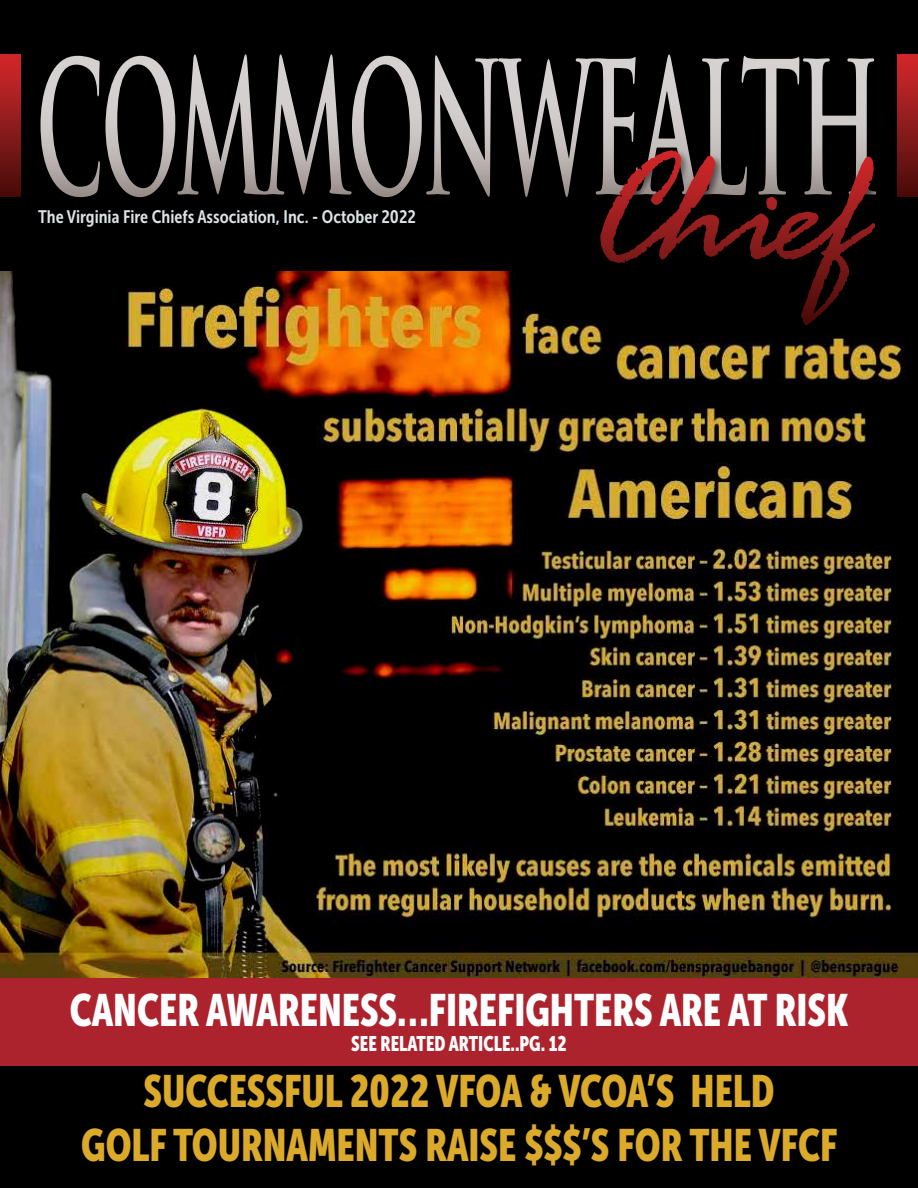
<style>
.page{position:relative;width:918px;height:1188px;background:#000}
.page>*{position:absolute;margin:0;border:0;box-sizing:border-box;transform-origin:0 0}
.t1{font:45px/54px "Museo Sans Cond 900";color:#dcaa2b;text-align:center;scale:.9 1}
.t2{font:45px "Museo Sans Cond 900";color:#fff;scale:.9 1}
.t3{font:21px "Museo Sans Cond 900";color:#fff;scale:.9 1}
.t4{font:18px "Museo Sans Cond 700";color:#dde2e6}
</style>
<div class="page">
<img style="left:0;top:272px;width:918px;height:706px">
<div style="left:0;top:54px;width:20px;height:143px;background:linear-gradient(to bottom,#d5292c,#460d0a)"></div>
<div style="left:898px;top:54px;width:20px;height:143px;background:linear-gradient(to bottom,#d5292c,#460d0a)"></div>
<div style="left:38px;top:53px;width:848px;height:154px;background:#000;opacity:.5"></div>
<div style="left:598px;top:148px;width:287px;height:187px;background:#000;opacity:.5"></div>
<svg style="left:498px;top:57px;width:241px;height:206px"></svg>
<div style="left:0;top:978px;width:918px;height:88px;background:#ac232e"></div>
<p class="t4" style="left:38px;top:207px;width:379px">The Virginia Fire Chiefs Association, Inc. - October 2022</p>
<p class="t2" style="left:70px;top:985px;width:866px">CANCER AWARENESS…FIREFIGHTERS ARE AT RISK</p>
<p class="t3" style="left:351px;top:1032px;width:241px">SEE RELATED ARTICLE..PG. 12</p>
<p class="t1" style="left:81px;top:1064px;width:842px">SUCCESSFUL 2022 VFOA &amp; VCOA’S HELD<br>GOLF TOURNAMENTS RAISE $$$’S FOR THE VFCF</p>
</div>
